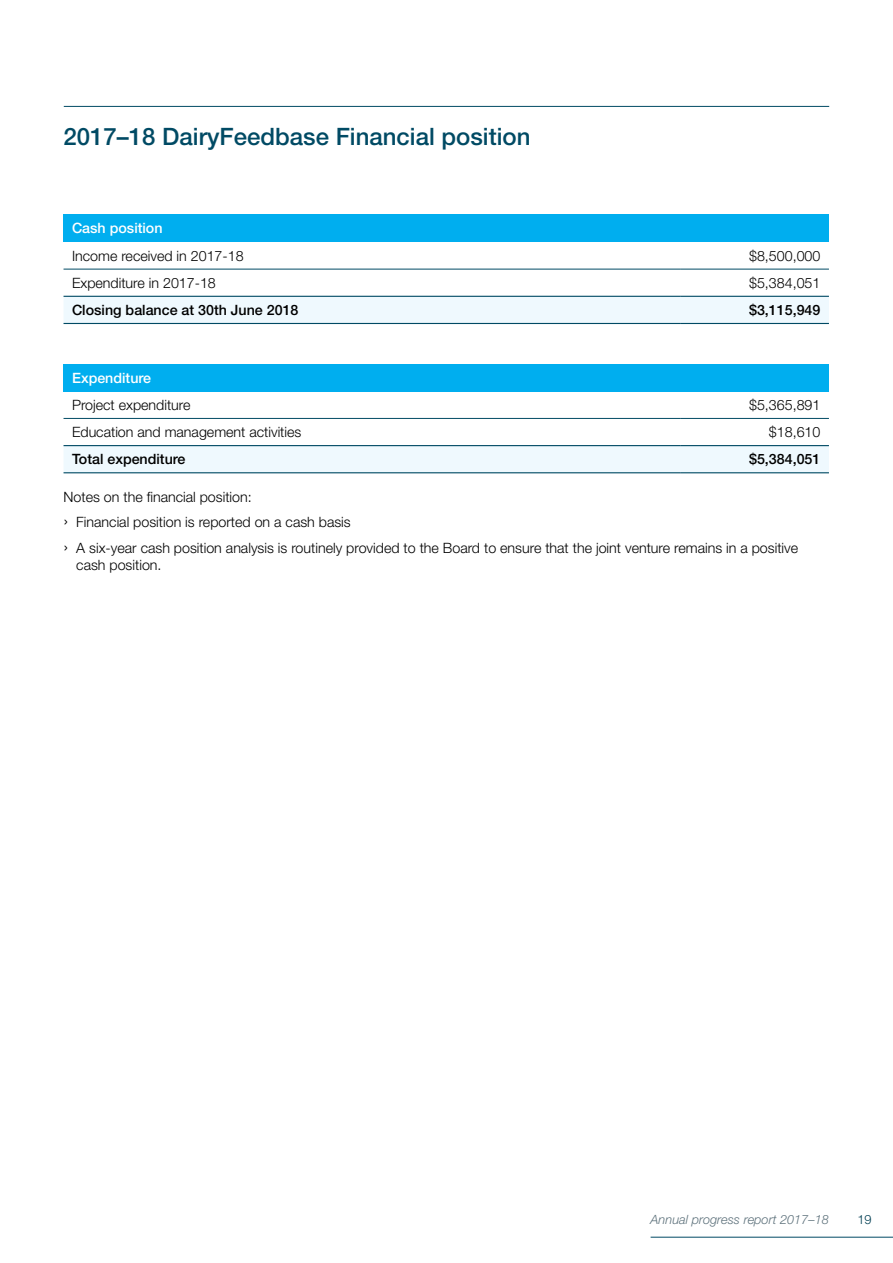
<style>
.page{position:relative;width:893px;height:1263px;background:#fff}
.page>*{position:absolute;margin:0;border:0;box-sizing:border-box;transform-origin:0 0}
.t1{font:500 24px "Helvetica Neue LT Std";color:#004a64}
.t2{font:300 14.25px/25.8px "Helvetica Neue LT Std";color:#000}
.t3{font:500 14.25px "Helvetica Neue LT Std";color:#000}
.t4{font:500 14.25px "Helvetica Neue LT Std";color:#fff}
.t5{font:italic 300 12.75px "Helvetica Neue LT Std";color:#5d717b}
.t6{font:300 12.75px "Helvetica Neue LT Std";color:#003e52}
.s1{font-size:18px}
</style>
<div class="page">
<hr style="left:64px;top:106px;width:765px;height:1px;background:#004a64">
<hr style="left:651px;top:1237px;width:242px;height:1px;background:#004a64">
<div style="left:64px;top:215px;width:765px;height:27px;background:#00aeef"></div>
<div style="left:64px;top:297px;width:765px;height:26px;background:#eff9fe"></div>
<hr style="left:64px;top:269px;width:616px;height:1px;background:#004a64">
<hr style="left:680px;top:269px;width:149px;height:1px;background:#004a64">
<hr style="left:64px;top:296px;width:616px;height:1px;background:#004a64">
<hr style="left:680px;top:296px;width:149px;height:1px;background:#004a64">
<hr style="left:64px;top:323px;width:616px;height:1px;background:#004a64">
<hr style="left:680px;top:323px;width:149px;height:1px;background:#004a64">
<div style="left:64px;top:364px;width:765px;height:27px;background:#00aeef"></div>
<div style="left:64px;top:446px;width:765px;height:26px;background:#eff9fe"></div>
<hr style="left:64px;top:418px;width:616px;height:1px;background:#004a64">
<hr style="left:680px;top:418px;width:149px;height:1px;background:#004a64">
<hr style="left:64px;top:445px;width:616px;height:1px;background:#004a64">
<hr style="left:680px;top:445px;width:149px;height:1px;background:#004a64">
<hr style="left:64px;top:472px;width:616px;height:1px;background:#004a64">
<hr style="left:680px;top:472px;width:149px;height:1px;background:#004a64">
<h1 class="t1" style="left:64px;top:122px;width:468px">2017–18 DairyFeedbase Financial position</h1>
<p class="t4" style="left:72px;top:220px;width:92px">Cash position</p>
<p class="t2" style="left:72px;top:242px;width:173px">Income received in 2017-18</p>
<p class="t2" style="left:749px;top:242px;width:73px">$8,500,000</p>
<p class="t2" style="left:72px;top:270px;width:145px">Expenditure in 2017-18</p>
<p class="t2" style="left:749px;top:270px;width:73px">$5,384,051</p>
<p class="t3" style="left:72px;top:301px;width:228px">Closing balance at 30th June 2018</p>
<p class="t3" style="left:749px;top:301px;width:73px">$3,115,949</p>
<p class="t4" style="left:72px;top:369px;width:81px">Expenditure</p>
<p class="t2" style="left:72px;top:392px;width:120px">Project expenditure</p>
<p class="t2" style="left:749px;top:392px;width:73px">$5,365,891</p>
<p class="t2" style="left:72px;top:419px;width:231px">Education and management activities</p>
<p class="t2" style="left:769px;top:419px;width:53px">$18,610</p>
<p class="t3" style="left:72px;top:451px;width:115px">Total expenditure</p>
<p class="t3" style="left:749px;top:451px;width:73px">$5,384,051</p>
<p class="t2" style="left:64px;top:483px;width:736px">Notes on the financial position:<br><span class="s1">›</span> Financial position is reported on a cash basis<br><span class="s1">›</span> A six-year cash position analysis is routinely provided to the Board to ensure that the joint venture remains in a positive</p>
<p class="t2" style="left:76px;top:552px;width:87px">cash position.</p>
<p class="t5" style="left:651px;top:1212px;width:180px">Annual progress report 2017–18</p>
<p class="t6" style="left:857px;top:1212px;width:16px">19</p>
</div>
